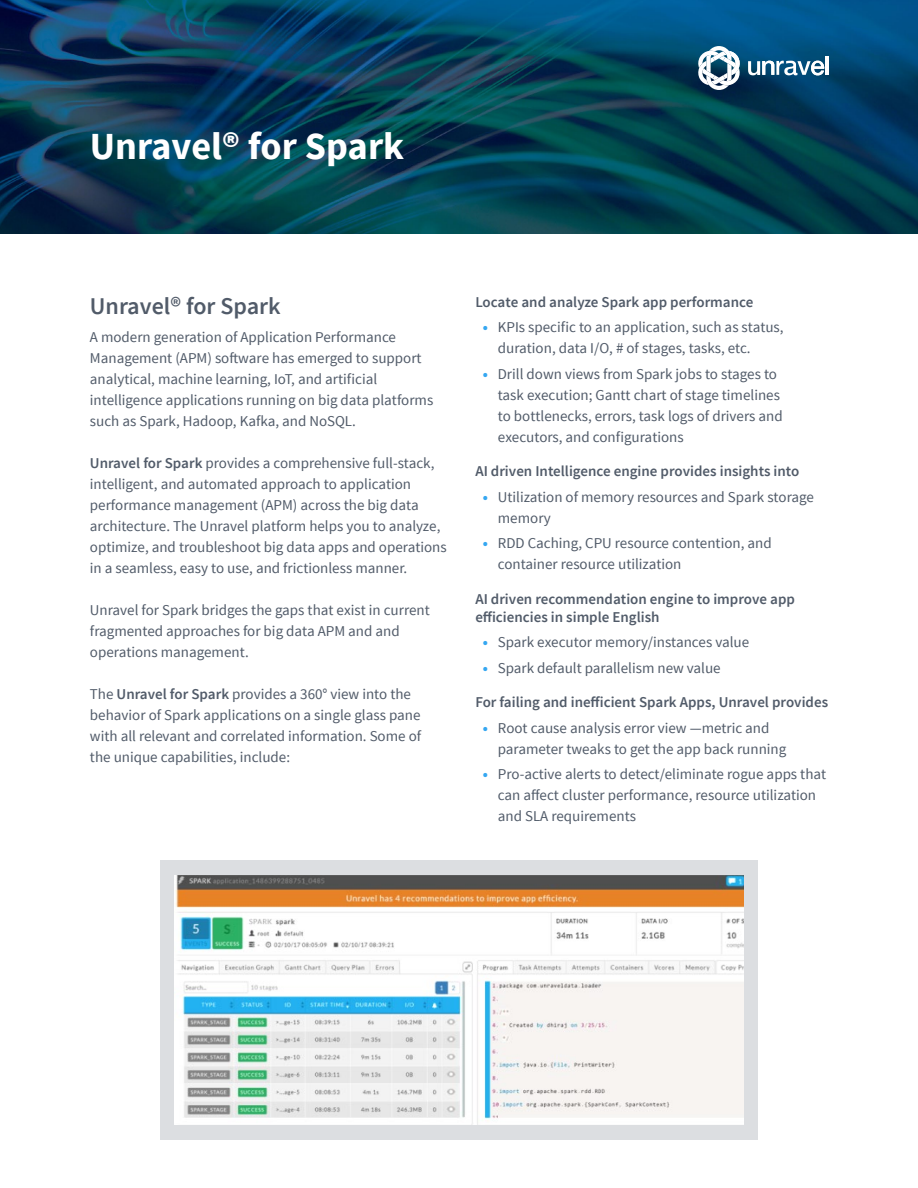
<style>
.page{position:relative;width:918px;height:1188px;background:#fff}
.page>*{position:absolute;margin:0;border:0;box-sizing:border-box;transform-origin:0 0}
.t1{font:700 38.25px "Source Sans Pro";color:#fff}
.t2{font:600 24px "Source Sans Pro";color:#515b69}
.t3{font:15px/21px "Source Sans Pro";color:#515b69}
.t4{font:600 15px/18px "Source Sans Pro";color:#515b69}
.s1{font-weight:600}
.s2{font-weight:700;color:#35a7f1}
</style>
<div class="page">
<img style="left:0;top:0;width:918px;height:234px">
<svg style="left:748px;top:61px;width:76px;height:14px"></svg>
<hr style="left:826px;top:56px;width:3px;height:19px;background:#fff">
<svg style="left:698px;top:46px;width:42px;height:44px"></svg>
<div style="left:160px;top:860px;width:598px;height:279px;background:#dcdee1"></div>
<img style="left:175px;top:875px;width:568px;height:250px">
<h1 class="t1" style="left:90px;top:122px;width:316px">Unravel® for Spark</h1>
<h2 class="t2" style="left:90px;top:290px;width:192px">Unravel® for Spark</h2>
<p class="t3" style="left:90px;top:327px;width:345px">A modern generation of Application Performance Management (APM) software has emerged to support analytical, machine learning, IoT, and artificial intelligence applications running on big data platforms such as Spark, Hadoop, Kafka, and NoSQL.</p>
<p class="t3" style="left:90px;top:453px;width:358px"><span class="s1">Unravel for Spark</span> provides a comprehensive full-stack, intelligent, and automated approach to application performance management (APM) across the big data architecture. The Unravel platform helps you to analyze, optimize, and troubleshoot big data apps and operations in a seamless, easy to use, and frictionless manner.</p>
<p class="t3" style="left:90px;top:600px;width:341px">Unravel for Spark bridges the gaps that exist in current fragmented approaches for big data APM and and operations management.</p>
<p class="t3" style="left:90px;top:684px;width:333px">The <span class="s1">Unravel for Spark</span> provides a 360° view into the behavior of Spark applications on a single glass pane with all relevant and correlated information. Some of the unique capabilities, include:</p>
<p class="t4" style="left:475px;top:293px;width:280px">Locate and analyze Spark app performance</p>
<p class="t3" style="left:498px;top:317px;width:287px;text-indent:-15px"><span class="s2">•</span> KPIs specific to an application, such as status, duration, data I/O, # of stages, tasks, etc.</p>
<p class="t3" style="left:498px;top:364px;width:286px;text-indent:-15px"><span class="s2">•</span> Drill down views from Spark jobs to stages to task execution; Gantt chart of stage timelines to bottlenecks, errors, task logs of drivers and executors, and configurations</p>
<p class="t4" style="left:475px;top:463px;width:326px">AI driven Intelligence engine provides insights into</p>
<p class="t3" style="left:498px;top:487px;width:318px;text-indent:-15px"><span class="s2">•</span> Utilization of memory resources and Spark storage memory</p>
<p class="t3" style="left:498px;top:533px;width:275px;text-indent:-15px"><span class="s2">•</span> RDD Caching, CPU resource contention, and container resource utilization</p>
<p class="t4" style="left:475px;top:590px;width:321px">AI driven recommendation engine to improve app efficiencies in simple English</p>
<p class="t3" style="left:483px;top:632px;width:268px"><span class="s2">•</span> Spark executor memory/instances value</p>
<p class="t3" style="left:483px;top:658px;width:239px"><span class="s2">•</span> Spark default parallelism new value</p>
<p class="t4" style="left:475px;top:694px;width:354px">For failing and inefficient Spark Apps, Unravel provides</p>
<p class="t3" style="left:498px;top:718px;width:290px;text-indent:-15px"><span class="s2">•</span> Root cause analysis error view —metric and parameter tweaks to get the app back running</p>
<p class="t3" style="left:498px;top:764px;width:330px;text-indent:-15px"><span class="s2">•</span> Pro-active alerts to detect/eliminate rogue apps that can affect cluster performance, resource utilization and SLA requirements</p>
</div>
